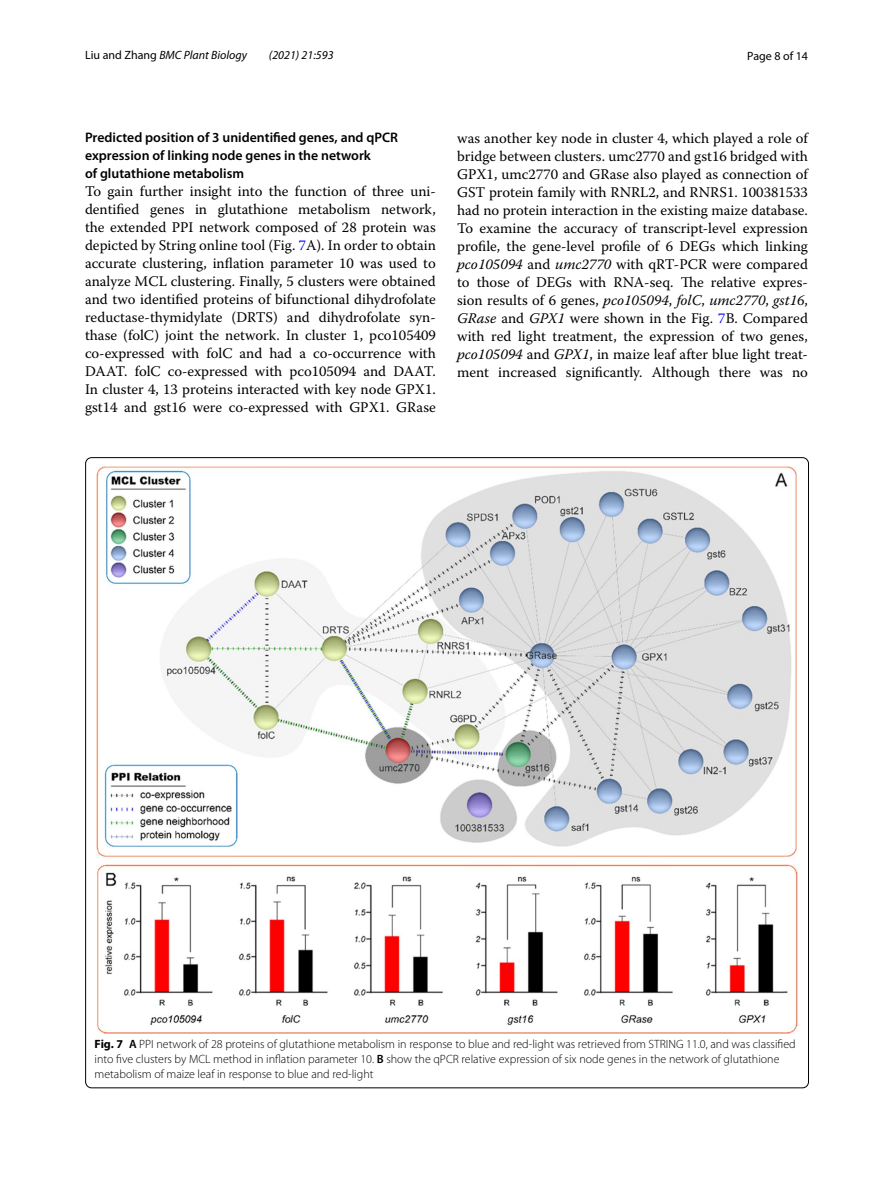
<style>
.page{position:relative;width:893px;height:1187px;background:#fff}
.page>*{position:absolute;margin:0;border:0;box-sizing:border-box;transform-origin:0 0}
.t1{font:14.7px/18px "Warnock Pro";color:#000;text-align:justify}
.t2{font:600 13.8px/18px "Myriad Pro";color:#000}
.t3{font:300 12px/15px "Myriad Pro";color:#000}
.t4{font:italic 12px "Myriad Pro";color:#000}
.t5{font:12px "Myriad Pro";color:#000}
.s1{font-style:normal}
.s2{color:#00f}
.s3{font-style:italic}
.s4{font-weight:700}
.s5{font-weight:600}
</style>
<div class="page">
<img style="left:97px;top:466px;width:700px;height:566px">
<p class="t4" style="left:85px;top:48px;width:164px"><span class="s1">Liu and Zhang</span> BMC Plant Biology</p>
<p class="t4" style="left:269px;top:48px;width:66px">(2021) 21:593</p>
<p class="t5" style="left:747px;top:48px;width:62px">Page 8 of 14</p>
<p class="t2" style="left:85px;top:128px;width:315px">Predicted position of 3 unidentified genes, and qPCR expression of linking node genes in the network<br>of glutathione metabolism</p>
<p class="t1" style="left:85px;top:182px;width:352px">To gain further insight into the function of three uni&shy;dentified genes in glutathione metabolism network, the extended PPI network composed of 28 protein was depicted by String online tool (Fig. <span class="s2">7</span>A). In order to obtain accurate clustering, inflation parameter 10 was used to analyze MCL clustering. Finally, 5 clusters were obtained and two identified proteins of bifunctional dihydrofolate reductase-thymidylate (DRTS) and dihydrofolate syn&shy;thase (folC) joint the network. In cluster 1, pco105409 co-expressed with folC and had a co-occurrence with DAAT. folC co-expressed with pco105094 and DAAT.<br>In cluster 4, 13 proteins interacted with key node GPX1. gst14 and gst16 were co-expressed with GPX1. GRase</p>
<p class="t1" style="left:457px;top:128px;width:352px">was another key node in cluster 4, which played a role of bridge between clusters. umc2770 and gst16 bridged with GPX1, umc2770 and GRase also played as connection of GST protein family with RNRL2, and RNRS1. 100381533 had no protein interaction in the existing maize database.<br>To examine the accuracy of transcript-level expression profile, the gene-level profile of 6 DEGs which linking <span class="s3">pco105094</span> and <span class="s3">umc2770</span> with qRT-PCR were compared to those of DEGs with RNA-seq. The relative expres&shy;sion results of 6 genes, <span class="s3">pco105094</span>, <span class="s3">folC</span>, <span class="s3">umc2770</span>, <span class="s3">gst16</span>, <span class="s3">GRase</span> and <span class="s3">GPX1</span> were shown in the Fig. <span class="s2">7</span>B. Compared with red light treatment, the expression of two genes, <span class="s3">pco105094</span> and <span class="s3">GPX1</span>, in maize leaf after blue light treat&shy;ment increased significantly. Although there was no</p>
<p class="t3" style="left:95px;top:1036px;width:703px"><span class="s4">Fig. 7</span> <span class="s5">A</span> PPI network of 28 proteins of glutathione metabolism in response to blue and red-light was retrieved from STRING 11.0, and was classified into five clusters by MCL method in inflation parameter 10. <span class="s5">B</span> show the qPCR relative expression of six node genes in the network of glutathione metabolism of maize leaf in response to blue and red-light</p>
</div>
